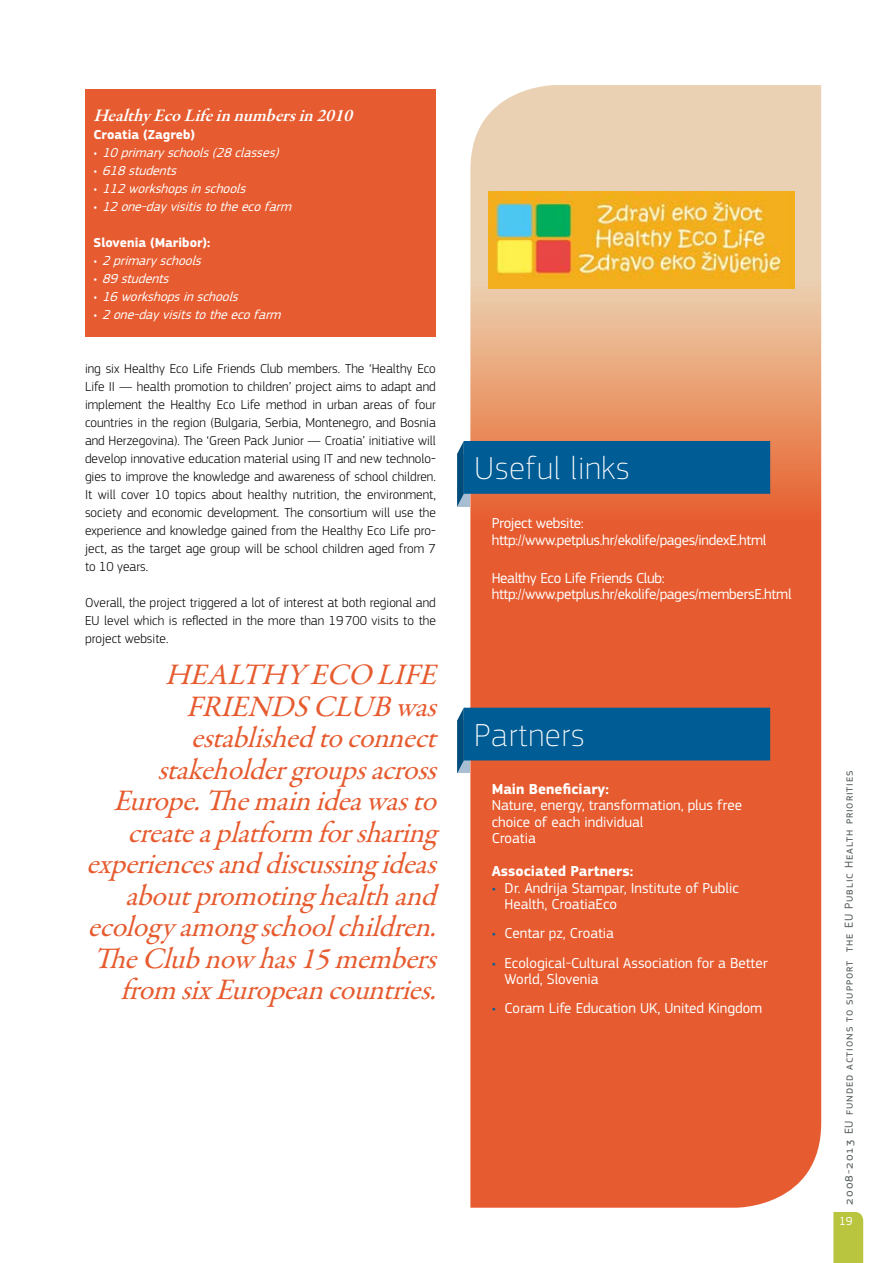
<style>
.page{position:relative;width:893px;height:1263px;background:#fff}
.page>*{position:absolute;margin:0;border:0;box-sizing:border-box;transform-origin:0 0}
.t1{font:100 33px "EC Square Sans Pro";letter-spacing:.03em;color:#fff}
.t2{font:italic 30px/31.5px "Garamond Premr Pro";color:#e65b2f;text-align:right}
.t3{font:italic 600 18px "Garamond Premr Pro";color:#fff}
.t4{font:15px/16.5px "EC Square Sans Pro";color:#fff}
.t5{font:15px/16.5px "EC Square Sans Pro";letter-spacing:-.02em;color:#fff}
.t6{font:700 15px "EC Square Sans Pro";color:#fff}
.t7{font:300 13.5px/18px "EC Square Sans Pro";color:#000;text-align:justify}
.t8{font:italic 13.5px "EC Square Sans Pro";color:#fff}
.t9{font:700 13.5px "EC Square Sans Pro";color:#fff}
.t10{font:12px "EC Square Sans Pro";letter-spacing:.075em;color:#535c55}
.t11{font:12px "EC Square Sans Pro";color:#fff}
.s1{font-style:normal}
.s2{color:#005c95}
</style>
<div class="page">
<div style="left:833px;top:1212px;width:30px;height:51px;background:#b9c53f"></div>
<svg style="left:470px;top:85px;width:351px;height:1123px;background:#e7784e"></svg>
<div style="left:457px;top:720px;width:13px;height:53px;background:#a8bed3"></div>
<svg style="left:457px;top:708px;width:7px;height:65px"></svg>
<div style="left:457px;top:454px;width:13px;height:52px;background:#a8bed3"></div>
<svg style="left:457px;top:441px;width:7px;height:66px"></svg>
<div style="left:464px;top:441px;width:306px;height:53px;background:#005c95"></div>
<div style="left:464px;top:708px;width:306px;height:52px;background:#005c95"></div>
<div style="left:85px;top:90px;width:351px;height:247px;background:#e65b2f"></div>
<img style="left:488px;top:192px;width:307px;height:97px">
<h3 class="t3" style="left:94px;top:104px;width:266px">Healthy EcoLifeinnumbersin2010</h3>
<p class="t9" style="left:94px;top:127px;width:103px">Croatia (Zagreb)</p>
<p class="t8" style="left:94px;top:145px;width:191px"><span class="s1">•</span> 10primaryschools(28classes)</p>
<p class="t8" style="left:94px;top:163px;width:88px"><span class="s1">•</span> 618students</p>
<p class="t8" style="left:94px;top:181px;width:157px"><span class="s1">•</span> 112workshopsinschools</p>
<p class="t8" style="left:94px;top:199px;width:203px"><span class="s1">•</span> 12one-dayvisitistotheecofarm</p>
<p class="t9" style="left:94px;top:235px;width:118px">Slovenia (Maribor):</p>
<p class="t8" style="left:94px;top:253px;width:113px"><span class="s1">•</span> 2primaryschools</p>
<p class="t8" style="left:94px;top:271px;width:81px"><span class="s1">•</span> 89students</p>
<p class="t8" style="left:94px;top:289px;width:150px"><span class="s1">•</span> 16workshopsinschools</p>
<p class="t8" style="left:94px;top:307px;width:193px"><span class="s1">•</span> 2one-dayvisitstotheecofarm</p>
<p class="t7" style="left:85px;top:360px;width:352px">ing six Healthy Eco Life Friends Club members. The ‘Healthy Eco Life II — health promotion to children’ project aims to adapt and implement the Healthy Eco Life method in urban areas of four countries in the region (Bulgaria, Serbia, Montenegro, and Bosnia and Herzegovina). The ‘Green Pack Junior — Croatia’ initiative will develop innovative education material using IT and new technolo&shy;gies to improve the knowledge and awareness of school children.<br>It will cover 10 topics about healthy nutrition, the environment, society and economic development. The consortium will use the experience and knowledge gained from the Healthy Eco Life pro&shy;ject, as the target age group will be school children aged from 7 to 10 years.</p>
<p class="t7" style="left:85px;top:593px;width:352px">Overall, the project triggered a lot of interest at both regional and EU level which is reflected in the more than 19700 visits to the project website.</p>
<p class="t2" style="left:86px;top:660px;width:361px">HEALTHYECO LIFE<br>FRIENDSCLUBwas establishedtoconnect stakeholdergroupsacross<br>Europe.Themainideawasto createaplatform forsharing experiencesanddiscussingideas aboutpromotinghealthand ecologyamongschoolchildren.<br>TheClubnow has15members from sixEuropeancountries.</p>
<h1 class="t1" style="left:475px;top:449px;width:156px">Useful links</h1>
<p class="t5" style="left:492px;top:515px;width:276px">Project website: http://www.petplus.hr/ekolife/pages/indexE.html</p>
<p class="t5" style="left:492px;top:569px;width:301px">Healthy Eco Life Friends Club: http://www.petplus.hr/ekolife/pages/membersE.html</p>
<h1 class="t1" style="left:475px;top:716px;width:111px">Partners</h1>
<p class="t6" style="left:492px;top:780px;width:119px">Main Beneficiary:</p>
<p class="t4" style="left:492px;top:797px;width:252px">Nature, energy, transformation, plus free choice of each individual<br>Croatia</p>
<p class="t6" style="left:492px;top:862px;width:143px">Associated Partners:</p>
<p class="t4" style="left:504px;top:880px;width:236px;text-indent:-13px"><span class="s2">•</span> Dr. Andrija Stampar, Institute of Public<br>Health, CroatiaEco</p>
<p class="t4" style="left:492px;top:925px;width:124px"><span class="s2">•</span> Centar pz, Croatia</p>
<p class="t4" style="left:504px;top:955px;width:265px;text-indent:-13px"><span class="s2">•</span> Ecological-Cultural Association for a Better<br>World, Slovenia</p>
<p class="t4" style="left:492px;top:1000px;width:272px"><span class="s2">•</span> Coram Life Education UK, United Kingdom</p>
<p class="t10" style="left:842px;top:1204px;width:436px;rotate:-90deg">2008-2013 EU funded actions to support the EU Public Health priorities</p>
<p class="t11" style="left:839px;top:1214px;width:15px">19</p>
</div>
